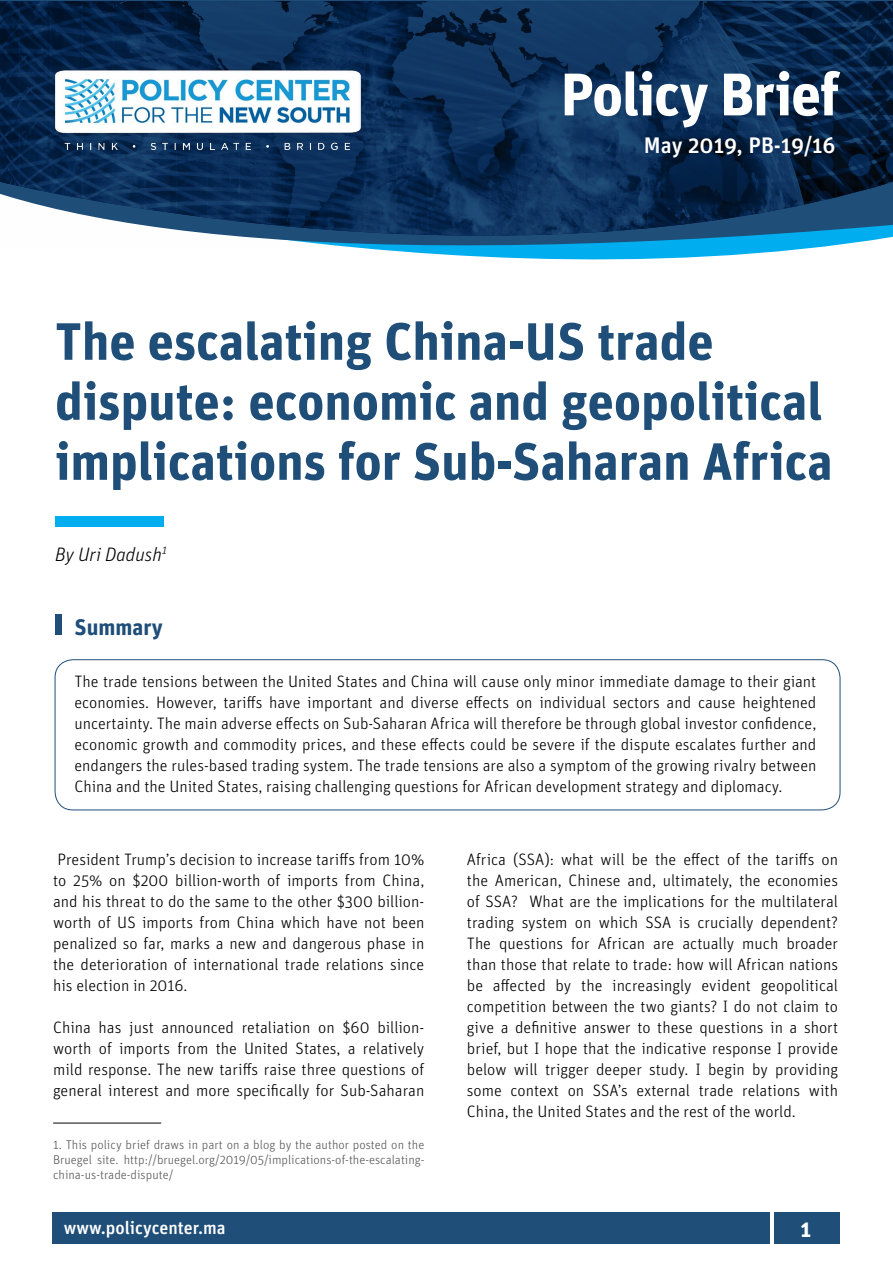
<style>
.page{position:relative;width:893px;height:1263px;background:#fff}
.page>*{position:absolute;margin:0;border:0;box-sizing:border-box;transform-origin:0 0}
.t1{font:700 60px "Unit Pro";letter-spacing:-.02em;color:#fff}
.t2{font:700 52.5px/60px "Unit Pro";color:#1f4e79}
.t3{font:500 22.5px "Unit Pro";color:#fff}
.t4{font:700 22.5px "Unit Pro";color:#1f4e79}
.t5{font:700 22.5px "Unit Pro";color:#fff}
.t6{font:italic 300 19.5px "Unit Pro";color:#000}
.t7{font:500 18px "Unit Pro";color:#fff}
.t8{font:300 16.5px/21px "Unit Pro";color:#000;text-align:justify}
.t9{font:300 12.75px/15.3px "Unit Pro";color:#58585c;text-align:justify}
</style>
<div class="page">
<div style="left:52px;top:1212px;width:718px;height:31px;background:#1f4e79"></div>
<div style="left:774px;top:1212px;width:65px;height:31px;background:#1f4e79"></div>
<div style="left:55px;top:659px;width:785px;height:151px;border:1px solid #1f4e79;border-radius:18px"></div>
<div style="left:55px;top:615px;width:7px;height:20px;background:#1f4e79"></div>
<div style="left:55px;top:517px;width:109px;height:10px;background:#00aeef"></div>
<svg style="left:362px;top:0;width:531px;height:260px;fill:#01aeef"></svg>
<img style="left:431px;top:1px;width:462px;height:236px">
<img style="left:0;top:0;width:431px;height:248px">
<hr style="left:53px;top:1122px;width:108px;height:2px;background:#58585c">
<h1 class="t1" style="left:560px;top:55px;width:280px">Policy Brief</h1>
<h3 class="t3" style="left:644px;top:130px;width:193px">May 2019, PB-19/16</h3>
<h2 class="t2" style="left:55px;top:310px;width:779px">The escalating China-US trade dispute: economic and geopolitical implications for Sub-Saharan Africa</h2>
<p class="t6" style="left:55px;top:542px;width:113px">By Uri Dadush<sup>1</sup></p>
<h3 class="t4" style="left:74px;top:612px;width:90px">Summary</h3>
<p class="t8" style="left:74px;top:671px;width:743px">The trade tensions between the United States and China will cause only minor immediate damage to their giant economies. However, tariffs have important and diverse effects on individual sectors and cause heightened uncertainty. The main adverse effects on Sub-Saharan Africa will therefore be through global investor confidence, economic growth and commodity prices, and these effects could be severe if the dispute escalates further and endangers the rules-based trading system. The trade tensions are also a symptom of the growing rivalry between China and the United States, raising challenging questions for African development strategy and diplomacy.</p>
<p class="t8" style="left:53px;top:848px;width:373px">President Trump’s decision to increase tariffs from 10% to 25% on $200 billion-worth of imports from China, and his threat to do the same to the other $300 billion&shy;worth of US imports from China which have not been penalized so far, marks a new and dangerous phase in the deterioration of international trade relations since his election in 2016.</p>
<p class="t8" style="left:53px;top:1016px;width:373px">China has just announced retaliation on $60 billion&shy;worth of imports from the United States, a relatively mild response. The new tariffs raise three questions of general interest and more specifically for Sub-Saharan</p>
<p class="t9" style="left:53px;top:1136px;width:373px">1. This policy brief draws in part on a blog by the author posted on the Bruegel site. http://bruegel.org/2019/05/implications-of-the-escalating&shy;china-us-trade-dispute/</p>
<p class="t8" style="left:467px;top:848px;width:373px">Africa (SSA): what will be the effect of the tariffs on the American, Chinese and, ultimately, the economies of SSA? What are the implications for the multilateral trading system on which SSA is crucially dependent?<br>The questions for African are actually much broader than those that relate to trade: how will African nations be affected by the increasingly evident geopolitical competition between the two giants? I do not claim to give a definitive answer to these questions in a short brief, but I hope that the indicative response I provide below will trigger deeper study. I begin by providing some context on SSA’s external trade relations with China, the United States and the rest of the world.</p>
<p class="t7" style="left:64px;top:1216px;width:164px">www.policycenter.ma</p>
<h3 class="t5" style="left:801px;top:1214px;width:12px">1</h3>
</div>
